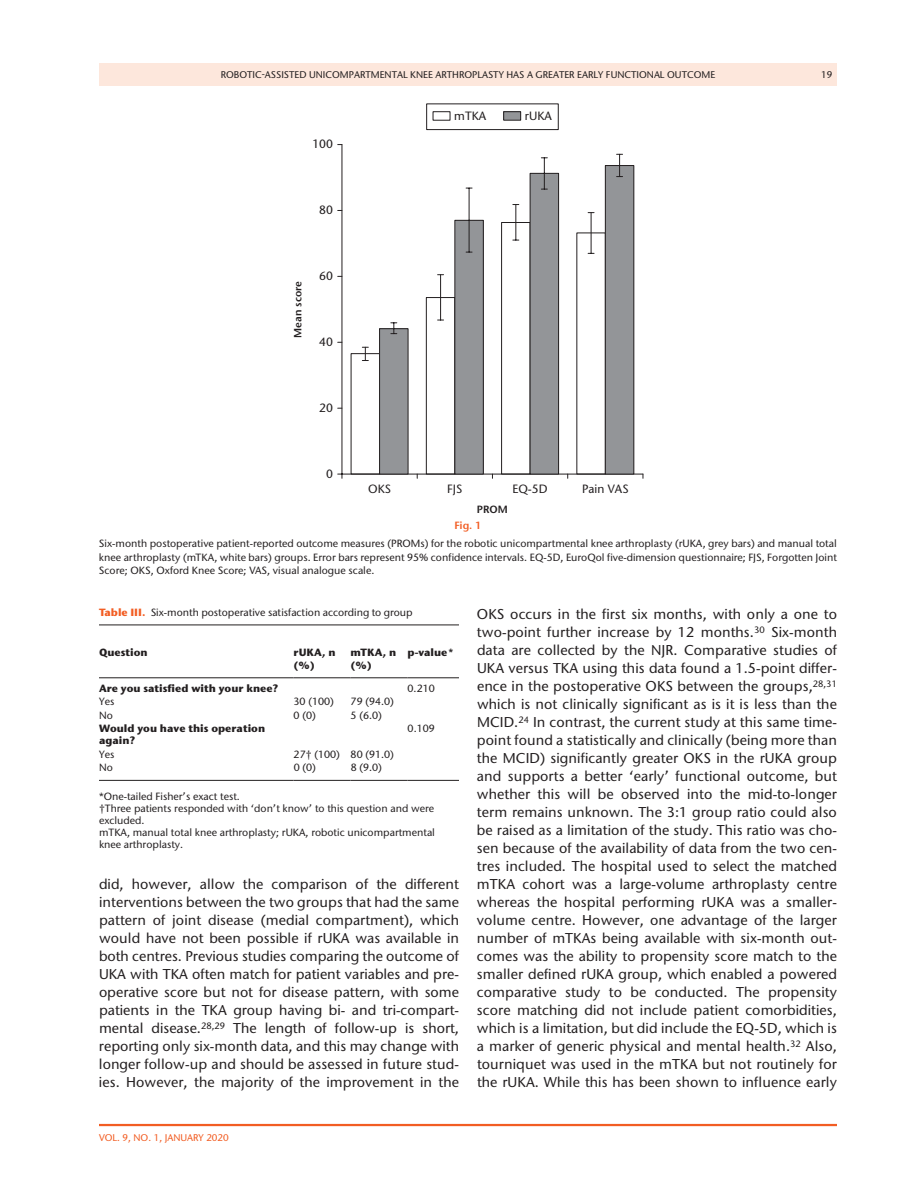
<style>
.page{position:relative;width:918px;height:1188px;background:#fff}
.page>*{position:absolute;margin:0;border:0;box-sizing:border-box;transform-origin:0 0}
.t1{font:500 14.25px/18px "Stone Sans ITC Pro";letter-spacing:.005em;color:#231f20;text-align:justify}
.t2{font:500 12px "Stone Sans Std";color:#231f20}
.t3{font:500 10.5px/12px "Stone Sans ITC Pro";color:#231f20;text-align:justify}
.t4{font:700 10.5px/12.8px "Stone Sans ITC Pro";color:#231f20}
.t5{font:600 10.5px "Stone Sans Std";color:#231f20}
.t6{font:600 10.5px "Stone Sans ITC Pro";color:#f25d23}
.t7{font:500 9.75px "Stone Sans ITC Pro";color:#231f20}
.t8{font:500 9.75px "Stone Sans ITC Pro";color:#f25d23}
.s1{font-weight:700;color:#f25d23}
</style>
<div class="page">
<div style="left:99px;top:63px;width:738px;height:23px;background:#fde7dc"></div>
<hr style="left:99px;top:1124px;width:738px;height:2px;background:#f25d23">
<hr style="left:342px;top:145px;width:1px;height:329px;background:#231f20">
<hr style="left:342px;top:474px;width:301px;height:1px;background:#231f20">
<svg style="left:350px;top:154px;width:285px;height:325px"></svg>
<svg style="left:426px;top:104px;width:133px;height:26px"></svg>
<hr style="left:99px;top:625px;width:360px;height:1px;background:#231f20">
<hr style="left:99px;top:677px;width:195px;height:1px;background:#231f20">
<hr style="left:294px;top:677px;width:57px;height:1px;background:#231f20">
<hr style="left:351px;top:677px;width:57px;height:1px;background:#231f20">
<hr style="left:408px;top:677px;width:51px;height:1px;background:#231f20">
<hr style="left:99px;top:780px;width:195px;height:1px;background:#231f20">
<hr style="left:294px;top:780px;width:57px;height:1px;background:#231f20">
<hr style="left:351px;top:780px;width:57px;height:1px;background:#231f20">
<hr style="left:408px;top:780px;width:51px;height:1px;background:#231f20">
<p class="t7" style="left:221px;top:68px;width:496px">Robotic-assisted unicompartmental knee arthroplasty has a greater early functional outcome</p>
<p class="t7" style="left:821px;top:68px;width:13px">19</p>
<p class="t2" style="left:312px;top:137px;width:22px">100</p>
<p class="t2" style="left:319px;top:203px;width:15px">80</p>
<p class="t5" style="left:291px;top:338px;width:58px;rotate:-90deg">Mean score</p>
<p class="t2" style="left:319px;top:269px;width:15px">60</p>
<p class="t2" style="left:319px;top:334px;width:15px">40</p>
<p class="t2" style="left:319px;top:400px;width:15px">20</p>
<p class="t2" style="left:326px;top:466px;width:8px">0</p>
<p class="t2" style="left:368px;top:482px;width:24px">OKS</p>
<p class="t2" style="left:454px;top:109px;width:33px">mTKA</p>
<p class="t2" style="left:525px;top:109px;width:28px">rUKA</p>
<p class="t2" style="left:447px;top:482px;width:17px">FJS</p>
<p class="t2" style="left:512px;top:482px;width:37px">EQ-5D</p>
<p class="t2" style="left:582px;top:482px;width:48px">Pain VAS</p>
<p class="t5" style="left:477px;top:503px;width:32px">PROM</p>
<p class="t6" style="left:454px;top:519px;width:29px">Fig. 1</p>
<p class="t3" style="left:99px;top:537px;width:739px;line-height:13.5px">Six-month postoperative patient-reported outcome measures (PRO Ms) for the robotic unicompartmental knee arthroplasty (rUKA, grey bars) and manual total knee arthroplasty (mTKA, white bars) groups. Error bars represent 95% confidence intervals. EQ-5D, EuroQol five-dimension questionnaire; FJS, Forgotten Joint Score; OKS, Oxford Knee Score; VAS, visual analogue scale.</p>
<p class="t3" style="left:99px;top:606px;width:315px"><span class="s1">Table III.</span> Six-month postoperative satisfaction according to group</p>
<p class="t4" style="left:99px;top:646px;width:50px">Question</p>
<p class="t4" style="left:294px;top:646px;width:44px">rUKA, n (%)</p>
<p class="t4" style="left:351px;top:646px;width:47px">mTKA, n (%)</p>
<p class="t4" style="left:408px;top:646px;width:48px">p-value*</p>
<p class="t4" style="left:99px;top:682px;width:181px">Are you satisfied with your knee?</p>
<p class="t3" style="left:408px;top:682px;width:29px">0.210</p>
<p class="t3" style="left:99px;top:695px;width:17px">Yes</p>
<p class="t3" style="left:294px;top:695px;width:42px">30 (100)</p>
<p class="t3" style="left:351px;top:695px;width:45px">79 (94.0)</p>
<p class="t3" style="left:99px;top:709px;width:15px">No</p>
<p class="t3" style="left:294px;top:709px;width:24px">0 (0)</p>
<p class="t3" style="left:351px;top:709px;width:33px">5 (6.0)</p>
<p class="t4" style="left:99px;top:723px;width:168px;line-height:12px">Would you have this operation again?</p>
<p class="t3" style="left:408px;top:722px;width:29px">0.109</p>
<p class="t3" style="left:99px;top:748px;width:17px">Yes</p>
<p class="t3" style="left:294px;top:748px;width:102px">27† (100) 80 (91.0)</p>
<p class="t3" style="left:99px;top:762px;width:15px">No</p>
<p class="t3" style="left:294px;top:762px;width:24px">0 (0)</p>
<p class="t3" style="left:351px;top:762px;width:33px">8 (9.0)</p>
<p class="t3" style="left:99px;top:790px;width:338px;text-align:left">*One-tailed Fisher’s exact test.<br>†Three patients responded with ‘don’t know’ to this question and were excluded.<br>mTKA, manual total knee arthroplasty; rUKA, robotic unicompartmental knee arthroplasty.</p>
<p class="t1" style="left:477px;top:605px;width:362px">OKS occurs in the first six months, with only a one to two-point further increase by 12 months.<sup>30</sup> Six-month data are collected by the NJR. Comparative studies of UKA versus TKA using this data found a 1.5-point differ&shy;ence in the postoperative OKS between the groups,<sup>28,31 </sup>which is not clinically significant as is it is less than the MCI D.<sup>24</sup> I n contrast, the current study at this same time&shy;point found a statistically and clinically (being more than the MCI D) significantly greater OKS in the rUKA group and supports a better ‘early’ functional outcome, but whether this will be observed into the mid-to-longer term remains unknown. The 3:1 group ratio could also be raised as a limitation of the study. This ratio was cho&shy;sen because of the availability of data from the two cen&shy;tres included. The hospital used to select the matched mTKA cohort was a large-volume arthroplasty centre whereas the hospital performing rUKA was a smaller&shy;volume centre. However, one advantage of the larger number of mTKAs being available with six-month out&shy;comes was the ability to propensity score match to the smaller defined rUKA group, which enabled a powered comparative study to be conducted. The propensity score matching did not include patient comorbidities, which is a limitation, but did include the EQ-5D, which is a marker of generic physical and mental health.<sup>32</sup> Also, tourniquet was used in the mTKA but not routinely for the rUKA. While this has been shown to influence early</p>
<p class="t1" style="left:99px;top:875px;width:362px">did, however, allow the comparison of the different interventions between the two groups that had the same pattern of joint disease (medial compartment), which would have not been possible if rUKA was available in both centres. Previous studies comparing the outcome of UKA with TKA often match for patient variables and pre&shy;operative score but not for disease pattern, with some patients in the TKA group having bi- and tri-compart&shy;mental disease.<sup>28,29</sup> The length of follow-up is short, reporting only six-month data, and this may change with longer follow-up and should be assessed in future stud&shy;ies. However, the majority of the improvement in the</p>
<p class="t8" style="left:99px;top:1132px;width:131px">vol. 9, No. 1, Jan uary 2020</p>
</div>
